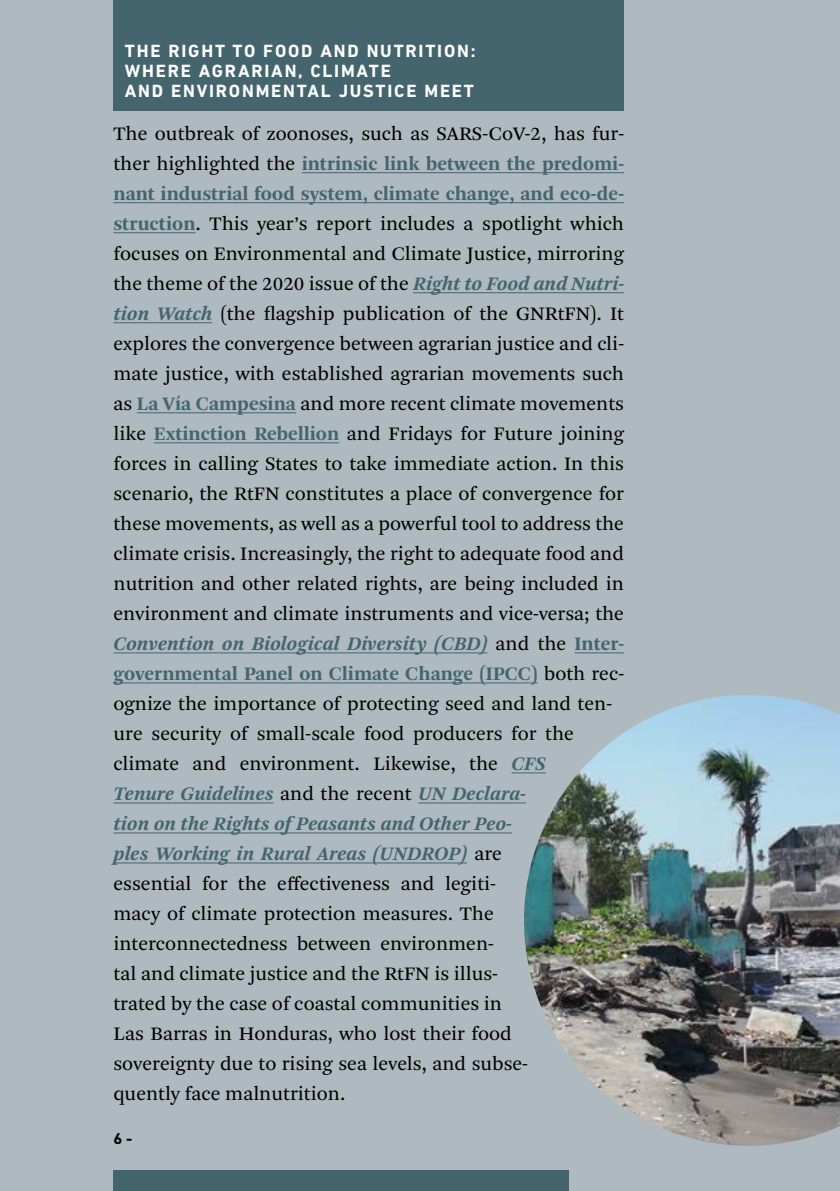
<style>
.page{position:relative;width:840px;height:1191px;background:#fff}
.page>*{position:absolute;margin:0;border:0;box-sizing:border-box;transform-origin:0 0}
._02_Txt_Base_EN{font:20px/30px "Arnhem Pro Blond";color:#000}
._01_Subtitles_Spotli{font:700 18px/20px "DIN Next LT Pro";letter-spacing:.1em;color:#fff}
.t1{font:700 16px "DIN Next LT Pro";color:#000}
.s1{font-family:"Arnhem Pro";font-weight:700;color:#44646e}
.s2{font-family:"Arnhem Pro";font-weight:700;font-style:italic;color:#44646e}
</style>
<div class="page">
<div style="left:0;top:0;width:839px;height:1191px;background:#aebabf"></div>
<div style="left:113px;top:0;width:511px;height:110px;background:#44646e"></div>
<div style="left:113px;top:1170px;width:455px;height:21px;background:#44646e"></div>
<img style="left:523px;top:695px;width:316px;height:450px">
<hr style="left:301px;top:172px;width:322px;height:1px;background:#44646e">
<hr style="left:113px;top:202px;width:510px;height:1px;background:#44646e">
<hr style="left:113px;top:232px;width:82px;height:1px;background:#44646e">
<hr style="left:413px;top:292px;width:210px;height:1px;background:#44646e">
<hr style="left:113px;top:322px;width:99px;height:1px;background:#44646e">
<hr style="left:137px;top:412px;width:159px;height:1px;background:#44646e">
<hr style="left:154px;top:442px;width:185px;height:1px;background:#44646e">
<hr style="left:113px;top:652px;width:374px;height:1px;background:#44646e">
<hr style="left:574px;top:652px;width:49px;height:1px;background:#44646e">
<hr style="left:113px;top:682px;width:424px;height:1px;background:#44646e">
<hr style="left:511px;top:772px;width:34px;height:1px;background:#44646e">
<hr style="left:113px;top:802px;width:160px;height:1px;background:#44646e">
<hr style="left:418px;top:802px;width:107px;height:1px;background:#44646e">
<hr style="left:113px;top:832px;width:398px;height:1px;background:#44646e">
<hr style="left:113px;top:862px;width:354px;height:1px;background:#44646e">
<p class="_01_Subtitles_Spotli" style="left:125px;top:41px;width:352px">THE RIGHT TO FOOD AND NUTRITION:<br>WHERE AGRARIAN, CLIMATE<br>AND ENVIRONMENTAL JUSTICE MEET</p>
<p class="_02_Txt_Base_EN" style="left:113px;top:119px;width:512px">The outbreak of zoonoses, such as SARS-CoV-2, has fur&shy;ther highlighted the <span class="s1">intrinsic link between the predomi&shy;nant industrial food system, climate change, and eco-de&shy;struction</span>. This year’s report includes a spotlight which focuses on Environmental and Climate Justice, mirroring the theme of the 2020 issue of the <span class="s2">Right to Food and Nutri&shy;tion Watch</span> (the flagship publication of the GNRtFN). It explores the convergence between agrarian justice and cli&shy;mate justice, with established agrarian movements such as <span class="s1">La Vía Campesina</span> and more recent climate movements like <span class="s1">Extinction Rebellion</span> and Fridays for Future joining forces in calling States to take immediate action. In this scenario, the RtFN constitutes a place of convergence for these movements, as well as a powerful tool to address the climate crisis. Increasingly, the right to adequate food and nutrition and other related rights, are being included in environment and climate instruments and vice-versa; the <span class="s2">Convention on Biological Diversity (CBD)</span> and the <span class="s1">Inter&shy;governmental Panel on Climate Change (IPCC)</span> both rec&shy;ognize the importance of protecting seed and land ten&shy;ure security of small-scale food producers for the climate and environment. Likewise, the <span class="s2">CFS<br>Tenure Guidelines</span> and the recent <span class="s2">UN Declara-<br>tion on the Rights of Peasants and Other Peo-<br>ples Working in Rural Areas (UNDROP)</span> are<br>essential for the effectiveness and legiti-<br>macy of climate protection measures. The interconnectedness between environmen-<br>tal and climate justice and the RtFN is illus-<br>trated by the case of coastal communities in<br>Las Barras in Honduras, who lost their food<br>sovereignty due to rising sea levels, and subse-<br>quently face malnutrition.</p>
<p class="t1" style="left:113px;top:1129px;width:20px">6 -</p>
</div>
